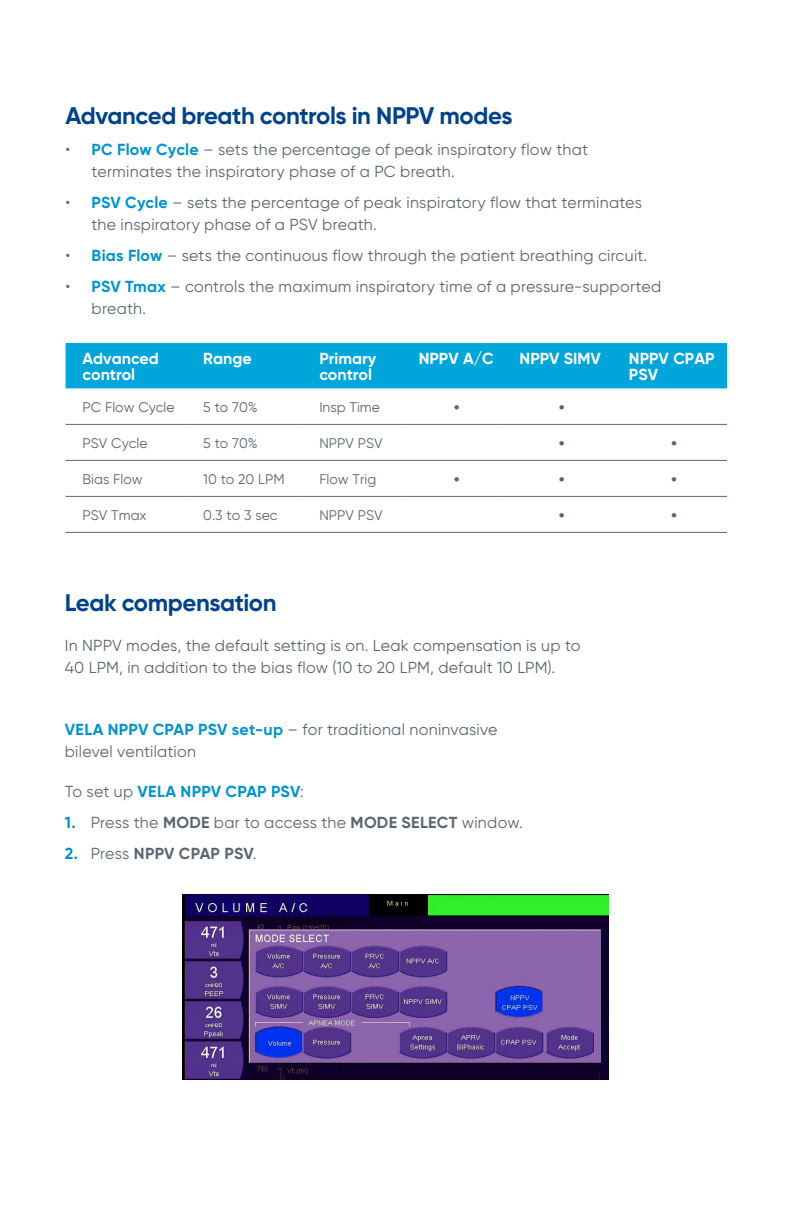
<style>
.page{position:relative;width:792px;height:1224px;background:#fff}
.page>*{position:absolute;margin:0;border:0;box-sizing:border-box;transform-origin:0 0}
.Subhead_Dk_Blue{font:700 24px "Gilroy";letter-spacing:-.02em;color:#004389}
.Chart_Body_light{font:22px "Gilroy";color:#5c666f}
.Bullets{font:16px/22px "Gilroy";letter-spacing:.015em;color:#5c666f}
.Body_Copy_VYAIRE{font:16px/22px "Gilroy";letter-spacing:.015em;color:#5c666f}
.Chart_Head{font:700 16px/16px "Gilroy";color:#fff}
.Body_Copy_VYAIRE-2{font:700 16px "Gilroy";letter-spacing:.01em;color:#0094ca}
.Bullets-2{font:700 16px "Gilroy";letter-spacing:.01em;color:#5c666f}
.Chart_Body_light-2{font:14px "Gilroy";color:#5c666f}
.s1{font-weight:700;color:#0094ca}
.s2{font-weight:400;color:#5c666f}
.s3{font-weight:700}
.s4{color:#0094ca}
.s5{font-weight:400}
</style>
<div class="page">
<div style="left:66px;top:343px;width:661px;height:45px;background:#00a5da"></div>
<hr style="left:66px;top:424px;width:120px;height:1px;background:#5c666f">
<hr style="left:186px;top:424px;width:116px;height:1px;background:#5c666f">
<hr style="left:302px;top:424px;width:100px;height:1px;background:#5c666f">
<hr style="left:402px;top:424px;width:101px;height:1px;background:#5c666f">
<hr style="left:503px;top:424px;width:109px;height:1px;background:#5c666f">
<hr style="left:612px;top:424px;width:115px;height:1px;background:#5c666f">
<hr style="left:66px;top:460px;width:120px;height:1px;background:#5c666f">
<hr style="left:186px;top:460px;width:116px;height:1px;background:#5c666f">
<hr style="left:302px;top:460px;width:100px;height:1px;background:#5c666f">
<hr style="left:402px;top:460px;width:101px;height:1px;background:#5c666f">
<hr style="left:503px;top:460px;width:109px;height:1px;background:#5c666f">
<hr style="left:612px;top:460px;width:115px;height:1px;background:#5c666f">
<hr style="left:66px;top:496px;width:120px;height:1px;background:#5c666f">
<hr style="left:186px;top:496px;width:116px;height:1px;background:#5c666f">
<hr style="left:302px;top:496px;width:100px;height:1px;background:#5c666f">
<hr style="left:402px;top:496px;width:101px;height:1px;background:#5c666f">
<hr style="left:503px;top:496px;width:109px;height:1px;background:#5c666f">
<hr style="left:612px;top:496px;width:115px;height:1px;background:#5c666f">
<hr style="left:66px;top:532px;width:120px;height:1px;background:#5c666f">
<hr style="left:186px;top:532px;width:116px;height:1px;background:#5c666f">
<hr style="left:302px;top:532px;width:100px;height:1px;background:#5c666f">
<hr style="left:402px;top:532px;width:101px;height:1px;background:#5c666f">
<hr style="left:503px;top:532px;width:109px;height:1px;background:#5c666f">
<hr style="left:612px;top:532px;width:115px;height:1px;background:#5c666f">
<img style="left:183px;top:894px;width:426px;height:185px">
<p class="Subhead_Dk_Blue" style="left:66px;top:101px;width:448px">Advanced breath controls in NPPV modes</p>
<p class="Bullets" style="left:92px;top:139px;width:498px;text-indent:-26px">• <span class="s1">PC Flow Cycle</span> – sets the percentage of peak inspiratory flow that terminates the inspiratory phase of a PC breath.</p>
<p class="Bullets" style="left:92px;top:192px;width:552px;text-indent:-26px">• <span class="s1">PSV Cycle</span> – sets the percentage of peak inspiratory flow that terminates the inspiratory phase of a PSV breath.</p>
<p class="Bullets" style="left:66px;top:245px;width:583px">• <span class="s1">Bias Flow</span> – sets the continuous flow through the patient breathing circuit.</p>
<p class="Bullets" style="left:92px;top:276px;width:571px;text-indent:-26px">• <span class="s1">PSV Tmax</span> – controls the maximum inspiratory time of a pressure-supported breath.</p>
<p class="Chart_Head" style="left:83px;top:350px;width:78px">Advanced control</p>
<p class="Chart_Head" style="left:203px;top:350px;width:50px">Range</p>
<p class="Chart_Head" style="left:319px;top:350px;width:58px">Primary control</p>
<p class="Chart_Head" style="left:419px;top:350px;width:77px">NPPV A/C</p>
<p class="Chart_Head" style="left:520px;top:350px;width:83px">NPPV SIMV</p>
<p class="Chart_Head" style="left:629px;top:350px;width:87px">NPPV CPAP<br>PSV</p>
<p class="Chart_Body_light-2" style="left:83px;top:399px;width:94px">PC Flow Cycle</p>
<p class="Chart_Body_light-2" style="left:203px;top:399px;width:56px">5 to 70%</p>
<p class="Chart_Body_light-2" style="left:319px;top:399px;width:62px">Insp Time</p>
<p class="Chart_Body_light" style="left:453px;top:394px;width:8px">•</p>
<p class="Chart_Body_light" style="left:558px;top:394px;width:8px">•</p>
<p class="Chart_Body_light-2" style="left:83px;top:435px;width:67px">PSV Cycle</p>
<p class="Chart_Body_light-2" style="left:203px;top:435px;width:56px">5 to 70%</p>
<p class="Chart_Body_light-2" style="left:319px;top:435px;width:65px">NPPV PSV</p>
<p class="Chart_Body_light" style="left:558px;top:430px;width:8px">•</p>
<p class="Chart_Body_light" style="left:671px;top:430px;width:8px">•</p>
<p class="Chart_Body_light-2" style="left:83px;top:471px;width:62px">Bias Flow</p>
<p class="Chart_Body_light-2" style="left:203px;top:471px;width:83px">10 to 20 LPM</p>
<p class="Chart_Body_light-2" style="left:319px;top:471px;width:58px">Flow Trig</p>
<p class="Chart_Body_light" style="left:453px;top:466px;width:8px">•</p>
<p class="Chart_Body_light" style="left:558px;top:466px;width:8px">•</p>
<p class="Chart_Body_light" style="left:671px;top:466px;width:8px">•</p>
<p class="Chart_Body_light-2" style="left:83px;top:507px;width:66px">PSV Tmax</p>
<p class="Chart_Body_light-2" style="left:203px;top:507px;width:76px">0.3 to 3 sec</p>
<p class="Chart_Body_light-2" style="left:319px;top:507px;width:65px">NPPV PSV</p>
<p class="Chart_Body_light" style="left:558px;top:502px;width:8px">•</p>
<p class="Chart_Body_light" style="left:671px;top:502px;width:8px">•</p>
<p class="Subhead_Dk_Blue" style="left:65px;top:588px;width:213px">Leak compensation</p>
<p class="Body_Copy_VYAIRE" style="left:65px;top:634px;width:517px">In NPPV modes, the default setting is on. Leak compensation is up to<br>40 LPM, in addition to the bias flow (10 to 20 LPM, default 10 LPM).</p>
<p class="Body_Copy_VYAIRE" style="left:65px;top:718px;width:434px"><span class="s1">VELA NPPV CPAP PSV set-up</span> – for traditional noninvasive bilevel ventilation</p>
<p class="Body_Copy_VYAIRE-2" style="left:65px;top:781px;width:241px"><span class="s2">To set up</span> VELA NPPV CPAP PSV<span class="s2">:</span></p>
<p class="Bullets" style="left:65px;top:811px;width:460px"><span class="s1">1.</span> Press the <span class="s3">MODE</span> bar to access the <span class="s3">MODE SELECT</span> window.</p>
<p class="Bullets-2" style="left:65px;top:843px;width:193px"><span class="s4">2.</span> <span class="s5">Press</span> NPPV CPAP PSV<span class="s5">.</span></p>
</div>
